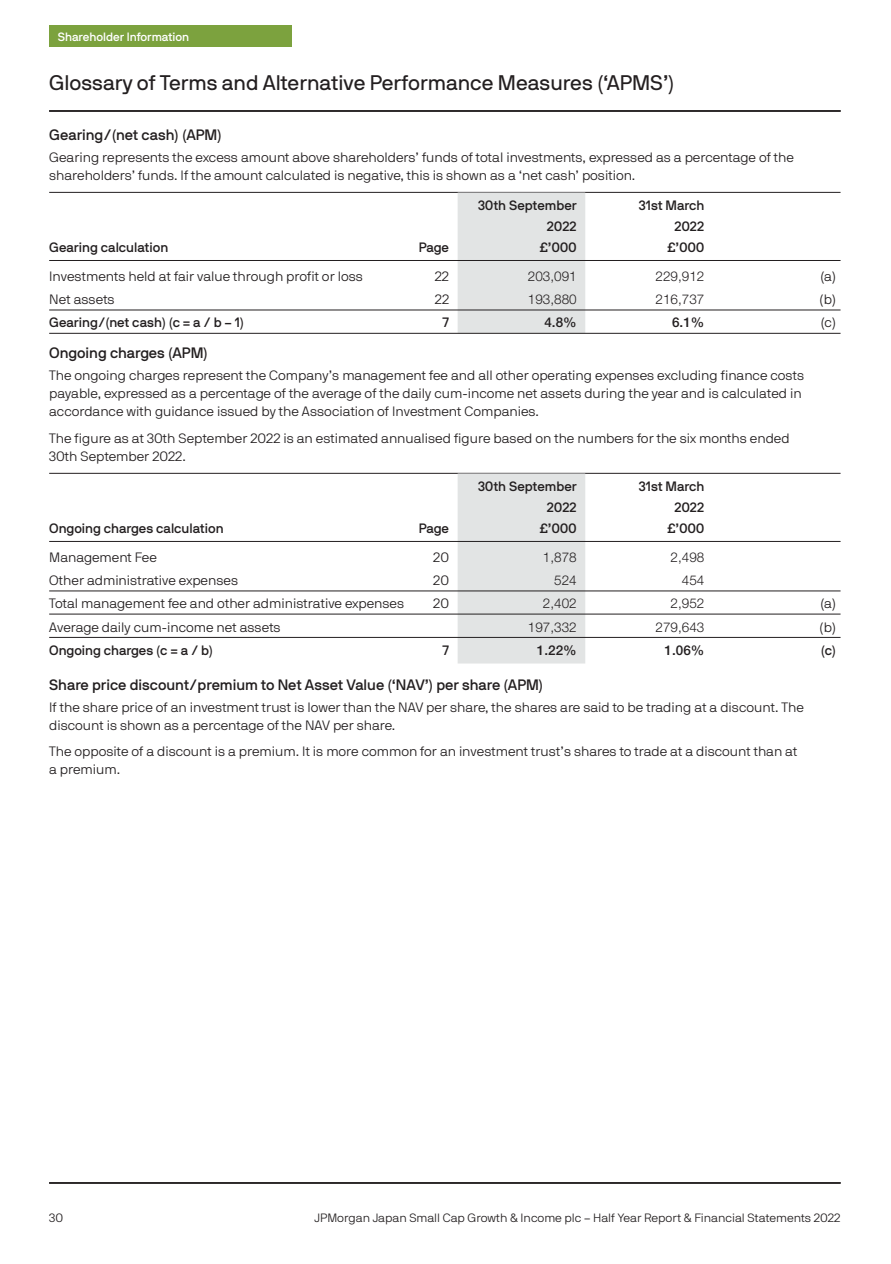
<style>
.page{position:relative;width:891px;height:1264px;background:#fff}
.page>*{position:absolute;margin:0;border:0;box-sizing:border-box;transform-origin:0 0}
.t1{font:21px "JPMAM Pro Reg";color:#231f20}
.t2{font:15px "JPMAM Pro Med";color:#231f20}
.t3{font:13.5px/18px "JPMAM Pro Lig";color:#231f20}
.t4{font:13.5px "JPMAM Pro Med";color:#231f20}
.t5{font:300 13.5px "Helvetica Neue LT";color:#231f20}
.t6{font:500 13.5px "Helvetica Neue LT";color:#231f20}
.t7{font:12px "JPMAM Pro Lig";color:#231f20}
.t8{font:12px "JPMAM Pro Med";color:#fff}
</style>
<div class="page">
<hr style="left:49px;top:192px;width:791px;height:1px;background:#231f20">
<div style="left:457px;top:192px;width:128px;height:141px;background:#e2e4e4"></div>
<hr style="left:49px;top:260px;width:791px;height:1px;background:#231f20">
<hr style="left:49px;top:310px;width:791px;height:1px;background:#231f20">
<hr style="left:49px;top:333px;width:791px;height:1px;background:#231f20">
<hr style="left:49px;top:473px;width:791px;height:1px;background:#231f20">
<div style="left:457px;top:473px;width:128px;height:190px;background:#e2e4e4"></div>
<hr style="left:49px;top:541px;width:791px;height:1px;background:#231f20">
<hr style="left:49px;top:590px;width:791px;height:1px;background:#231f20">
<hr style="left:49px;top:613px;width:791px;height:1px;background:#231f20">
<hr style="left:49px;top:637px;width:791px;height:1px;background:#231f20">
<div style="left:49px;top:26px;width:243px;height:21px;background:#7ca23e"></div>
<hr style="left:49px;top:1182px;width:791px;height:1px;background:#231f20">
<hr style="left:49px;top:111px;width:791px;height:1px;background:#231f20">
<p class="t8" style="left:58px;top:32px;width:133px">Shareholder Information</p>
<h1 class="t1" style="left:49px;top:75px;width:626px">Glossary of Terms and Alternative Performance Measures (‘APMS’)</h1>
<p class="t2" style="left:49px;top:129px;width:174px">Gearing/(net cash) (APM)</p>
<p class="t3" style="left:49px;top:150px;width:746px">Gearing represents the excess amount above shareholders’ funds of total investments, expressed as a percentage of the shareholders’ funds. If the amount calculated is negative, this is shown as a ‘net cash’ position.</p>
<p class="t4" style="left:478px;top:200px;width:100px">30th September</p>
<p class="t4" style="left:638px;top:200px;width:67px">31st March</p>
<p class="t4" style="left:547px;top:221px;width:31px">2022</p>
<p class="t4" style="left:674px;top:221px;width:31px">2022</p>
<p class="t4" style="left:49px;top:242px;width:120px">Gearing calculation</p>
<p class="t4" style="left:419px;top:242px;width:32px">Page</p>
<p class="t4" style="left:540px;top:242px;width:38px">£’000</p>
<p class="t4" style="left:667px;top:242px;width:38px">£’000</p>
<p class="t3" style="left:49px;top:269px;width:315px">Investments held at fair value through profit or loss</p>
<p class="t3" style="left:435px;top:269px;width:16px">22</p>
<p class="t5" style="left:528px;top:271px;width:50px">203,091</p>
<p class="t5" style="left:655px;top:271px;width:50px">229,912</p>
<p class="t3" style="left:820px;top:269px;width:18px">(a)</p>
<p class="t3" style="left:49px;top:292px;width:67px">Net assets</p>
<p class="t3" style="left:435px;top:292px;width:16px">22</p>
<p class="t5" style="left:528px;top:294px;width:50px">193,880</p>
<p class="t5" style="left:655px;top:294px;width:50px">216,737</p>
<p class="t3" style="left:819px;top:292px;width:18px">(b)</p>
<p class="t4" style="left:49px;top:317px;width:196px">Gearing/(net cash) (c = a / b – 1)</p>
<p class="t4" style="left:443px;top:317px;width:8px">7</p>
<p class="t6" style="left:544px;top:317px;width:34px">4.8%</p>
<p class="t6" style="left:672px;top:317px;width:34px">6.1%</p>
<p class="t3" style="left:820px;top:315px;width:17px">(c)</p>
<p class="t2" style="left:49px;top:347px;width:160px">Ongoing charges (APM)</p>
<p class="t3" style="left:49px;top:368px;width:756px">The ongoing charges represent the Company’s management fee and all other operating expenses excluding finance costs payable, expressed as a percentage of the average of the daily cum-income net assets during the year and is calculated in accordance with guidance issued by the Association of Investment Companies.</p>
<p class="t3" style="left:49px;top:430px;width:742px">The figure as at 30th September 2022 is an estimated annualised figure based on the numbers for the six months ended<br>30th September 2022.</p>
<p class="t4" style="left:478px;top:480px;width:100px">30th September</p>
<p class="t4" style="left:638px;top:480px;width:67px">31st March</p>
<p class="t4" style="left:547px;top:501px;width:31px">2022</p>
<p class="t4" style="left:674px;top:501px;width:31px">2022</p>
<p class="t4" style="left:49px;top:522px;width:176px">Ongoing charges calculation</p>
<p class="t4" style="left:419px;top:522px;width:32px">Page</p>
<p class="t4" style="left:540px;top:522px;width:38px">£’000</p>
<p class="t4" style="left:667px;top:522px;width:38px">£’000</p>
<p class="t3" style="left:49px;top:549px;width:109px">Management Fee</p>
<p class="t3" style="left:433px;top:549px;width:17px">20</p>
<p class="t5" style="left:543px;top:552px;width:35px">1,878</p>
<p class="t5" style="left:670px;top:552px;width:35px">2,498</p>
<p class="t3" style="left:49px;top:573px;width:190px">Other administrative expenses</p>
<p class="t3" style="left:433px;top:573px;width:17px">20</p>
<p class="t5" style="left:554px;top:575px;width:24px">524</p>
<p class="t5" style="left:681px;top:575px;width:24px">454</p>
<p class="t3" style="left:49px;top:596px;width:356px">Total management fee and other administrative expenses</p>
<p class="t3" style="left:433px;top:596px;width:17px">20</p>
<p class="t5" style="left:543px;top:598px;width:35px">2,402</p>
<p class="t5" style="left:670px;top:598px;width:35px">2,952</p>
<p class="t3" style="left:820px;top:596px;width:18px">(a)</p>
<p class="t3" style="left:49px;top:619px;width:233px">Average daily cum-income net assets</p>
<p class="t5" style="left:528px;top:621px;width:50px">197,332</p>
<p class="t5" style="left:655px;top:621px;width:50px">279,643</p>
<p class="t3" style="left:819px;top:619px;width:18px">(b)</p>
<p class="t4" style="left:49px;top:644px;width:165px">Ongoing charges (c = a / b)</p>
<p class="t4" style="left:443px;top:644px;width:8px">7</p>
<p class="t6" style="left:537px;top:644px;width:41px">1.22%</p>
<p class="t6" style="left:664px;top:644px;width:41px">1.06%</p>
<p class="t4" style="left:820px;top:644px;width:17px">(c)</p>
<p class="t2" style="left:49px;top:678px;width:495px">Share price discount/premium to Net Asset Value (‘NAV’) per share (APM)</p>
<p class="t3" style="left:49px;top:699px;width:756px">If the share price of an investment trust is lower than the NAV per share, the shares are said to be trading at a discount. The discount is shown as a percentage of the NAV per share.</p>
<p class="t3" style="left:49px;top:744px;width:749px">The opposite of a discount is a premium. It is more common for an investment trust’s shares to trade at a discount than at a premium.</p>
<p class="t7" style="left:49px;top:1213px;width:15px">30</p>
<p class="t7" style="left:314px;top:1213px;width:527px">JPMorgan Japan Small Cap Growth &amp; Income plc – Half Year Report &amp; Financial Statements 2022</p>
</div>
